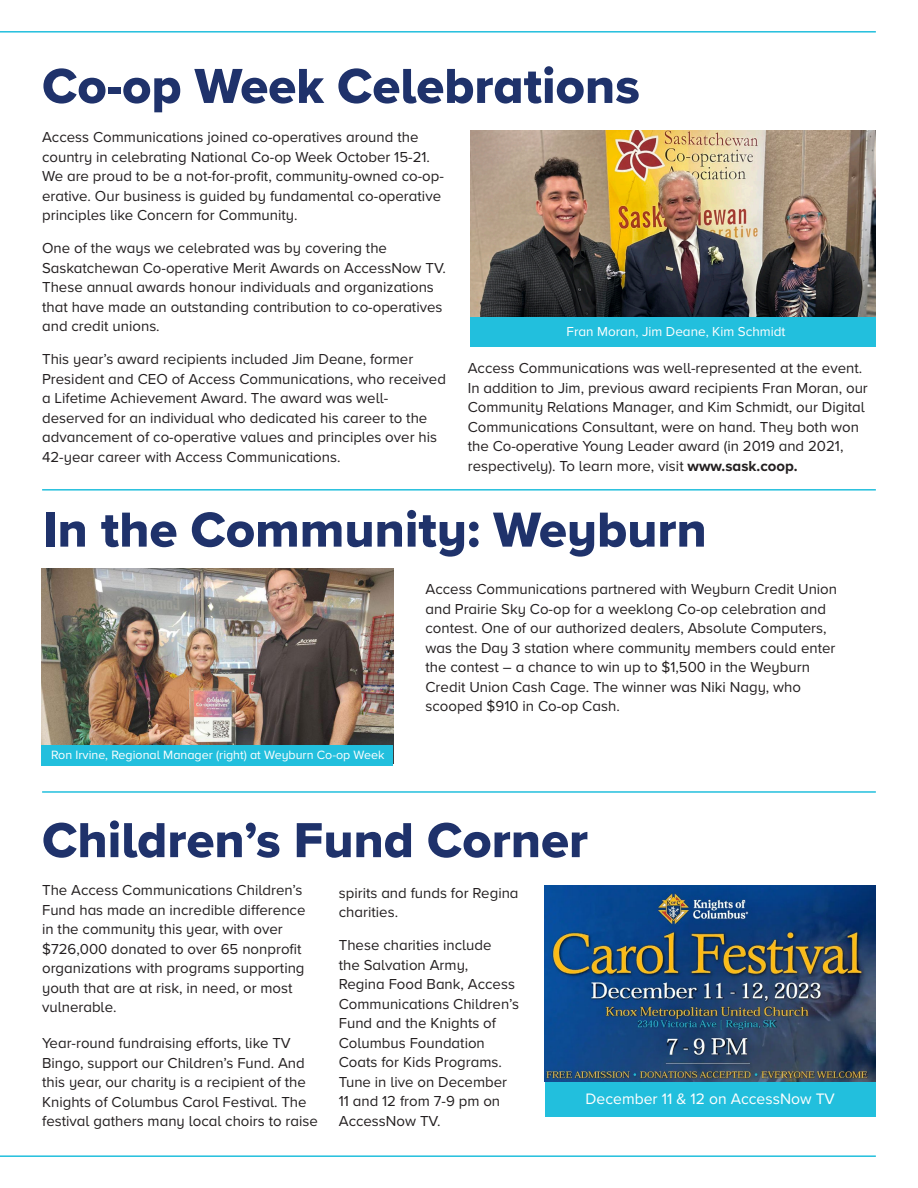
<style>
.page{position:relative;width:918px;height:1188px;background:#fff}
.page>*{position:absolute;margin:0;border:0;box-sizing:border-box;transform-origin:0 0}
.t1{font:51px "Proxima Nova A Extrabld";color:#1f326b}
.t2{font:15.75px "Proxima Nova A";color:#fff}
.t3{font:15px/19.5px "Proxima Nova A";color:#231f20}
.t4{font:13.5px "Proxima Nova A";color:#fff}
.t5{font:12.45px "Proxima Nova A";color:#fff}
.s1{font-weight:700}
</style>
<div class="page">
<hr style="left:0;top:1155px;width:876px;height:2px;background:#22bfdd">
<hr style="left:0;top:31px;width:876px;height:2px;background:#22bfdd">
<hr style="left:42px;top:791px;width:834px;height:2px;background:#22bfdd">
<img style="left:42px;top:568px;width:351px;height:177px">
<hr style="left:42px;top:489px;width:834px;height:2px;background:#22bfdd">
<div style="left:42px;top:745px;width:351px;height:21px;background:#22bfdd"></div>
<div style="left:545px;top:1082px;width:331px;height:35px;background:#22bfdd"></div>
<img style="left:545px;top:886px;width:331px;height:196px">
<img style="left:471px;top:131px;width:405px;height:186px">
<div style="left:471px;top:317px;width:405px;height:29px;background:#22bfdd"></div>
<p class="t1" style="left:42px;top:48px;width:599px">Co-op Week Celebrations</p>
<p class="t3" style="left:42px;top:127px;width:403px">Access Communications joined co-operatives around the country in celebrating National Co-op Week October 15-21.<br>We are proud to be a not-for-profit, community-owned co-op&shy;erative. Our business is guided by fundamental co-operative principles like Concern for Community.</p>
<p class="t3" style="left:42px;top:238px;width:405px">One of the ways we celebrated was by covering the Saskatchewan Co-operative Merit Awards on AccessNow TV.<br>These annual awards honour individuals and organizations that have made an outstanding contribution to co-operatives and credit unions.</p>
<p class="t3" style="left:42px;top:349px;width:405px">This year’s award recipients included Jim Deane, former President and CEO of Access Communications, who received a Lifetime Achievement Award. The award was well&shy;deserved for an individual who dedicated his career to the advancement of co-operative values and principles over his 42-year career with Access Communications.</p>
<p class="t3" style="left:468px;top:358px;width:402px">Access Communications was well-represented at the event.<br>In addition to Jim, previous award recipients Fran Moran, our Community Relations Manager, and Kim Schmidt, our Digital Communications Consultant, were on hand. They both won the Co-operative Young Leader award (in 2019 and 2021, respectively). To learn more, visit <span class="s1">www.sask.coop.</span></p>
<p class="t4" style="left:567px;top:321px;width:220px">Fran Moran, Jim Deane, Kim Schmidt</p>
<p class="t1" style="left:43px;top:492px;width:666px">In the Community: Weyburn</p>
<p class="t5" style="left:51px;top:746px;width:335px">Ron Irvine, Regional Manager (right) at Weyburn Co-op Week</p>
<p class="t3" style="left:426px;top:579px;width:413px">Access Communications partnered with Weyburn Credit Union and Prairie Sky Co-op for a weeklong Co-op celebration and contest. One of our authorized dealers, Absolute Computers, was the Day 3 station where community members could enter the contest – a chance to win up to $1,500 in the Weyburn Credit Union Cash Cage. The winner was Niki Nagy, who scooped $910 in Co-op Cash.</p>
<p class="t1" style="left:42px;top:802px;width:548px">Children’s Fund Corner</p>
<p class="t3" style="left:42px;top:880px;width:265px">The Access Communications Children’s Fund has made an incredible difference in the community this year, with over $726,000 donated to over 65 nonprofit organizations with programs supporting youth that are at risk, in need, or most vulnerable.</p>
<p class="t3" style="left:42px;top:1033px;width:277px">Year-round fundraising efforts, like TV Bingo, support our Children’s Fund. And this year, our charity is a recipient of the Knights of Columbus Carol Festival. The festival gathers many local choirs to raise</p>
<p class="t3" style="left:339px;top:882px;width:181px">spirits and funds for Regina charities.</p>
<p class="t3" style="left:339px;top:935px;width:182px">These charities include<br>the Salvation Army,<br>Regina Food Bank, Access<br>Communications Children’s<br>Fund and the Knights of<br>Columbus Foundation<br>Coats for Kids Programs.<br>Tune in live on December<br>11 and 12 from 7-9 pm on<br>AccessNow TV.</p>
<p class="t2" style="left:586px;top:1087px;width:251px">December 11 &amp; 12 on AccessNow TV</p>
</div>
